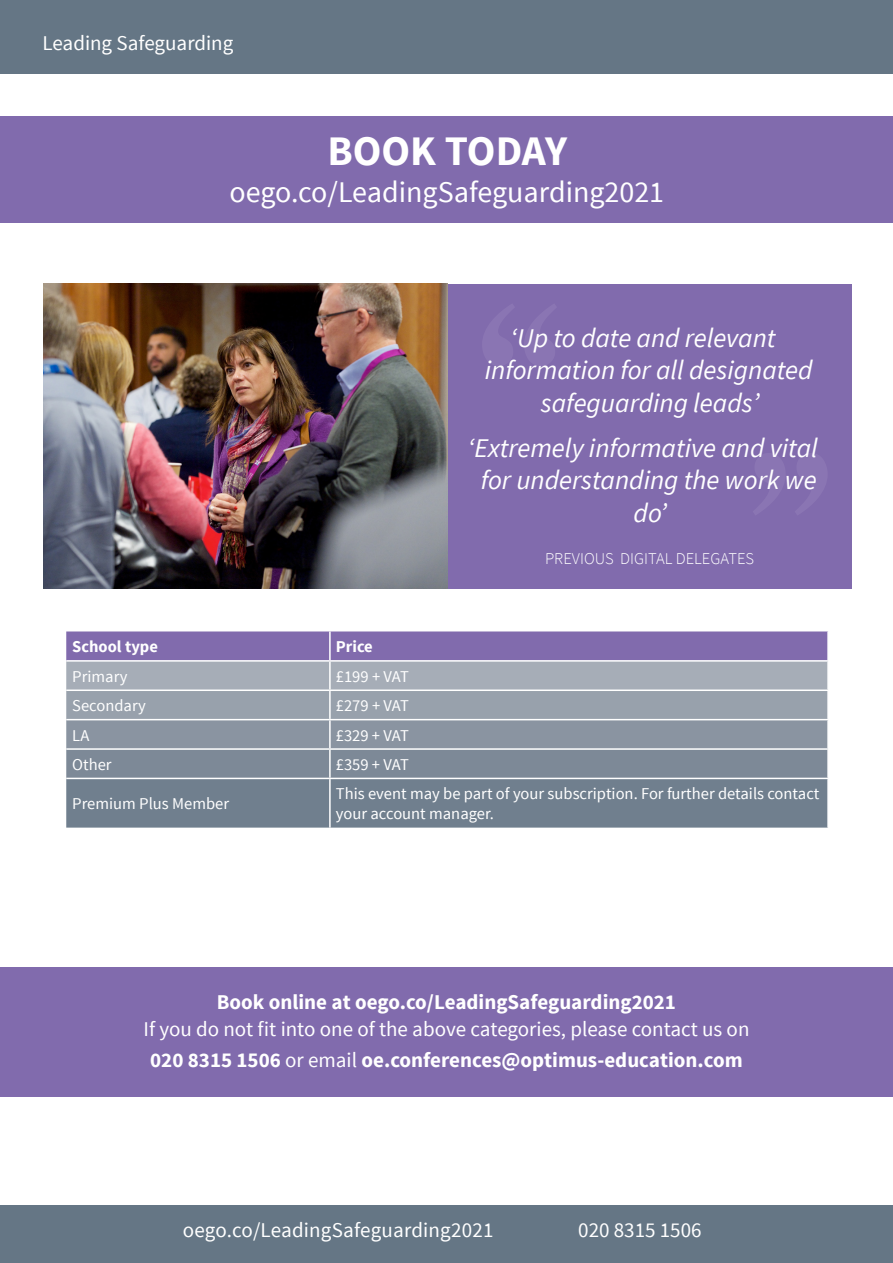
<style>
.page{position:relative;width:893px;height:1263px;background:#fff}
.page>*{position:absolute;margin:0;border:0;box-sizing:border-box;transform-origin:0 0}
.t1{font:700 42px "Source Sans Pro";color:#fff}
.t2{font:30px "Source Sans Pro";color:#fff}
.t3{font:italic 27px/32.4px "Source Sans Pro";color:#fff;text-align:center}
.presenter{font:700 21px "Source Sans Pro";color:#fff}
.presenter-2{font:21px "Source Sans Pro";color:#fff}
.web_address{font:21px "Source Sans Pro";letter-spacing:.01em;color:#fff}
.order__conf_title{font:21px "Source Sans Pro";color:#fff}
.t4{font:16.5px/19.8px "Source Sans Pro";color:#fff}
.t5{font:300 16.5px "Source Sans Pro";color:#fff}
.t6{font:700 16.5px "Source Sans Pro";color:#fff}
.s1{font-weight:400}
</style>
<div class="page">
<div style="left:0;top:967px;width:893px;height:130px;background:#816bad"></div>
<div style="left:0;top:1205px;width:893px;height:58px;background:#657685"></div>
<div style="left:0;top:0;width:893px;height:74px;background:#657685"></div>
<div style="left:44px;top:284px;width:807px;height:305px;background:#816bad"></div>
<div style="left:0;top:116px;width:893px;height:107px;background:#816bad"></div>
<img style="left:44px;top:284px;width:404px;height:305px">
<svg style="left:66px;top:631px;width:761px;height:197px;background:#878da2"></svg>
<hr style="left:329px;top:631px;width:2px;height:29px;background:#fff">
<hr style="left:66px;top:660px;width:264px;height:2px;background:#fff">
<hr style="left:330px;top:660px;width:499px;height:2px;background:#fff">
<hr style="left:329px;top:662px;width:2px;height:27px;background:#fff">
<hr style="left:66px;top:689px;width:264px;height:2px;background:#fff">
<hr style="left:330px;top:689px;width:499px;height:2px;background:#fff">
<hr style="left:329px;top:691px;width:2px;height:28px;background:#fff">
<hr style="left:66px;top:719px;width:264px;height:1px;background:#fff">
<hr style="left:330px;top:719px;width:499px;height:1px;background:#fff">
<hr style="left:329px;top:720px;width:2px;height:28px;background:#fff">
<hr style="left:329px;top:750px;width:2px;height:28px;background:#fff">
<hr style="left:330px;top:778px;width:499px;height:1px;background:#fff">
<hr style="left:329px;top:779px;width:2px;height:49px;background:#fff">
<hr style="left:66px;top:748px;width:264px;height:2px;background:#fff">
<hr style="left:330px;top:748px;width:499px;height:2px;background:#fff">
<hr style="left:66px;top:778px;width:264px;height:1px;background:#fff">
<p class="order__conf_title" style="left:43px;top:30px;width:192px">Leading Safeguarding</p>
<p class="t1" style="left:327px;top:124px;width:241px">BOOK TODAY</p>
<p class="t2" style="left:230px;top:174px;width:436px">oego.co/LeadingSafeguarding2021</p>
<p class="t3" style="left:485px;top:322px;width:329px">‘Up to date and relevant information for all designated safeguarding leads’</p>
<p class="t3" style="left:468px;top:431px;width:351px">‘Extremely informative and vital for understanding the work we do’</p>
<p class="t5" style="left:545px;top:549px;width:211px">PREVIOUS DIGITAL DELEGATES</p>
<p class="t6" style="left:72px;top:636px;width:87px">School type</p>
<p class="t6" style="left:336px;top:636px;width:38px">Price</p>
<p class="t4" style="left:72px;top:667px;width:57px">Primary</p>
<p class="t4" style="left:336px;top:667px;width:75px">£199 + VAT</p>
<p class="t4" style="left:72px;top:696px;width:75px">Secondary</p>
<p class="t4" style="left:336px;top:696px;width:75px">£279 + VAT</p>
<p class="t4" style="left:72px;top:725px;width:19px">LA</p>
<p class="t4" style="left:336px;top:725px;width:74px">£329 + VAT</p>
<p class="t4" style="left:72px;top:755px;width:41px">Other</p>
<p class="t4" style="left:336px;top:755px;width:74px">£359 + VAT</p>
<p class="t4" style="left:72px;top:794px;width:158px">Premium Plus Member</p>
<p class="t4" style="left:336px;top:784px;width:485px">This event may be part of your subscription. For further details contact your account manager.</p>
<p class="presenter" style="left:217px;top:988px;width:461px">Book online at oego.co/LeadingSafeguarding2021</p>
<p class="presenter-2" style="left:143px;top:1016px;width:607px">If you do not fit into one of the above categories, please contact us on</p>
<p class="presenter" style="left:150px;top:1046px;width:594px">020 8315 1506 <span class="s1">or email</span> oe.conferences@optimus-education.com</p>
<p class="web_address" style="left:183px;top:1217px;width:312px">oego.co/LeadingSafeguarding2021</p>
<p class="web_address" style="left:578px;top:1217px;width:125px">020 8315 1506</p>
</div>
